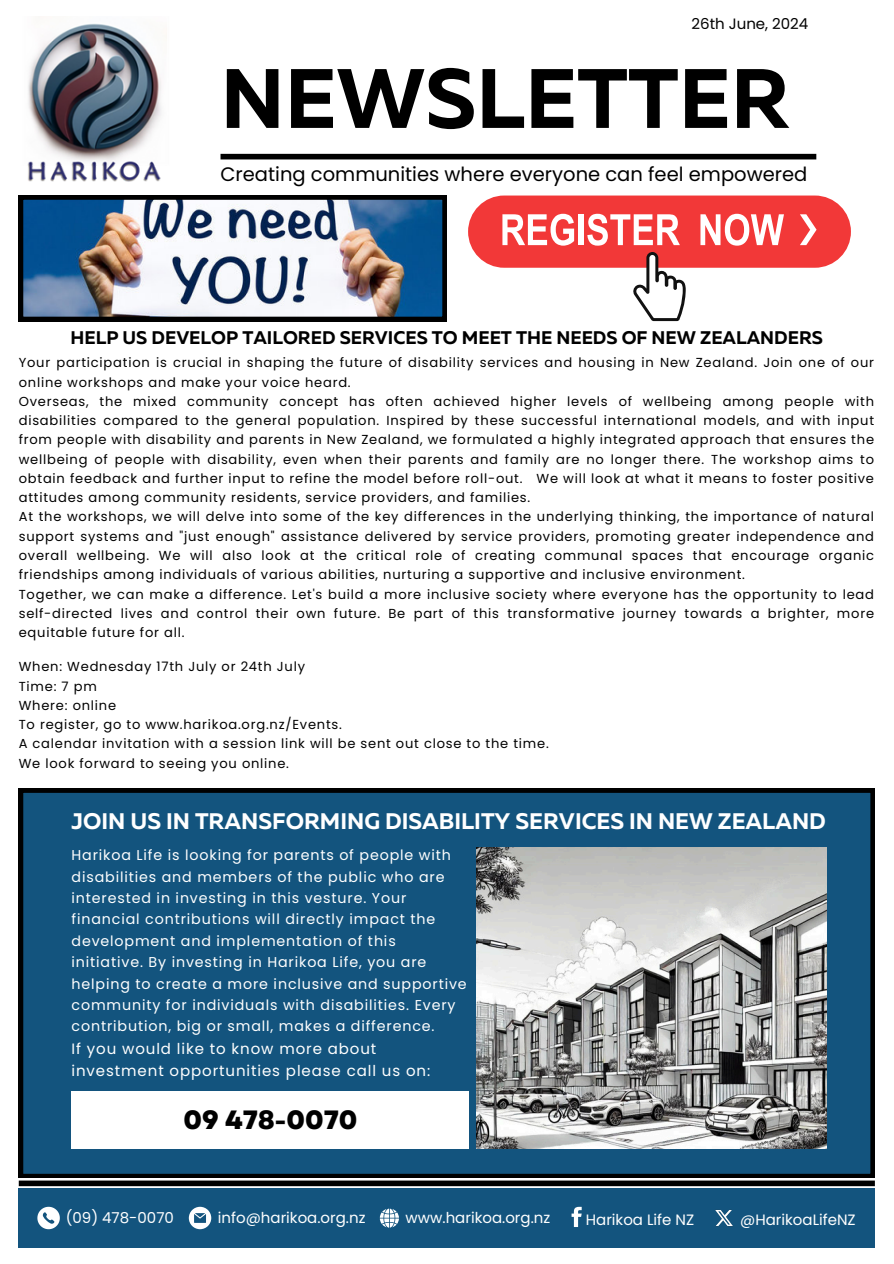
<style>
.page{position:relative;width:894px;height:1264px;background:#fff}
.page>*{position:absolute;margin:0;border:0;box-sizing:border-box;transform-origin:0 0}
.t1{font:700 84px "Muller";color:#000}
.t2{font:800 26.4px "Garet";color:#000}
.t3{font:700 22.5px "Muller";color:#fff}
.t4{font:19.5px "Poppins";color:#000}
.t5{font:700 18.3px "Muller";color:#000}
.t6{font:15px "Poppins";color:#fff}
.t7{font:15px/22.5px "Poppins";letter-spacing:.06em;color:#fff}
.t8{font:15px "Poppins";color:#000}
.t9{font:14.25px/21.3px "Poppins";letter-spacing:.06em;color:#fff}
.t10{font:13.05px/19.2px "Poppins";letter-spacing:.06em;color:#000;text-align:justify}
</style>
<div class="page">
<div style="left:19px;top:788px;width:855px;height:389px;background:#13547e"></div>
<img style="left:476px;top:847px;width:350px;height:301px">
<div style="left:71px;top:1091px;width:398px;height:57px;background:#fff"></div>
<div style="left:19px;top:1180px;width:855px;height:6px;background:#000"></div>
<img style="left:19px;top:195px;width:427px;height:126px">
<div style="left:19px;top:1188px;width:855px;height:59px;background:#13547e"></div>
<svg style="left:37px;top:1206px;width:23px;height:23px"></svg>
<svg style="left:189px;top:1206px;width:22px;height:23px"></svg>
<svg style="left:380px;top:1208px;width:19px;height:19px"></svg>
<svg style="left:571px;top:1206px;width:10px;height:20px"></svg>
<img style="left:715px;top:1210px;width:18px;height:17px">
<div style="left:220px;top:154px;width:596px;height:5px;background:#000"></div>
<img style="left:18px;top:23px;width:161px;height:180px">
<div style="left:468px;top:195px;width:382px;height:73px;background:#f23838;border-radius:36px"></div>
<svg style="left:632px;top:252px;width:53px;height:69px"></svg>
<svg style="left:502px;top:214px;width:72px;height:32px"></svg>
<div style="left:578px;top:214px;width:5px;height:31px;background:#fff"></div>
<svg style="left:587px;top:214px;width:92px;height:32px"></svg>
<svg style="left:700px;top:214px;width:83px;height:32px"></svg>
<svg style="left:800px;top:214px;width:16px;height:31px"></svg>
<h6 class="t8" style="left:691px;top:13px;width:118px">26th June, 2024</h6>
<p class="t1" style="left:220px;top:63px;width:571px">NEWSLETTER</p>
<p class="t4" style="left:220px;top:161px;width:588px">Creating communities where everyone can feel empowered</p>
<h6 class="t5" style="left:70px;top:329px;width:753px">HELP US DEVELOP TAILORED SERVICES TO MEET THE NEEDS OF NEW ZEALANDERS</h6>
<h6 class="t10" style="left:19px;top:353px;width:856px">Your participation is crucial in shaping the future of disability services and housing in New Zealand. Join one of our online workshops and make your voice heard.</h6>
<h1 class="t10" style="left:19px;top:391px;width:856px">Overseas, the mixed community concept has often achieved higher levels of wellbeing among people with disabilities compared to the general population. Inspired by these successful international models, and with input from people with disability and parents in New Zealand, we formulated a highly integrated approach that ensures the wellbeing of people with disability, even when their parents and family are no longer there. The workshop aims to obtain feedback and further input to refine the model before roll-out. We will look at what it means to foster positive attitudes among community residents, service providers, and families.</h1>
<h5 class="t10" style="left:19px;top:507px;width:856px">At the workshops, we will delve into some of the key differences in the underlying thinking, the importance of natural support systems and "just enough" assistance delivered by service providers, promoting greater independence and overall wellbeing. We will also look at the critical role of creating communal spaces that encourage organic friendships among individuals of various abilities, nurturing a supportive and inclusive environment.</h5>
<p class="t10" style="left:19px;top:584px;width:856px">Together, we can make a difference. Let's build a more inclusive society where everyone has the opportunity to lead self-directed lives and control their own future. Be part of this transformative journey towards a brighter, more equitable future for all.</p>
<h4 class="t10" style="left:19px;top:657px;width:288px">When: Wednesday 17th July or 24th July</h4>
<p class="t10" style="left:19px;top:676px;width:79px">Time: 7 pm</p>
<p class="t10" style="left:19px;top:695px;width:99px">Where: online</p>
<p class="t10" style="left:19px;top:715px;width:324px">To register, go to www.harikoa.org.nz/Events.</p>
<p class="t10" style="left:19px;top:734px;width:531px">A calendar invitation with a session link will be sent out close to the time.</p>
<p class="t10" style="left:19px;top:753px;width:272px">We look forward to seeing you online.</p>
<p class="t3" style="left:71px;top:811px;width:755px">JOIN US IN TRANSFORMING DISABILITY SERVICES IN NEW ZEALAND</p>
<p class="t9" style="left:71px;top:844px;width:396px">Harikoa Life is looking for parents of people with disabilities and members of the public who are interested in investing in this vesture. Your financial contributions will directly impact the development and implementation of this initiative. By investing in Harikoa Life, you are helping to create a more inclusive and supportive community for individuals with disabilities. Every contribution, big or small, makes a difference.</p>
<p class="t7" style="left:71px;top:1037px;width:360px">If you would like to know more about investment opportunities please call us on:</p>
<p class="t2" style="left:183px;top:1100px;width:176px">09 478-0070</p>
<p class="t6" style="left:66px;top:1207px;width:110px">(09) 478-0070</p>
<h3 class="t6" style="left:218px;top:1206px;width:149px">info@harikoa.org.nz</h3>
<h6 class="t6" style="left:405px;top:1207px;width:146px">www.harikoa.org.nz</h6>
<p class="t6" style="left:585px;top:1209px;width:110px">Harikoa Life NZ</p>
<h2 class="t6" style="left:740px;top:1209px;width:117px">@HarikoaLifeNZ</h2>
</div>
